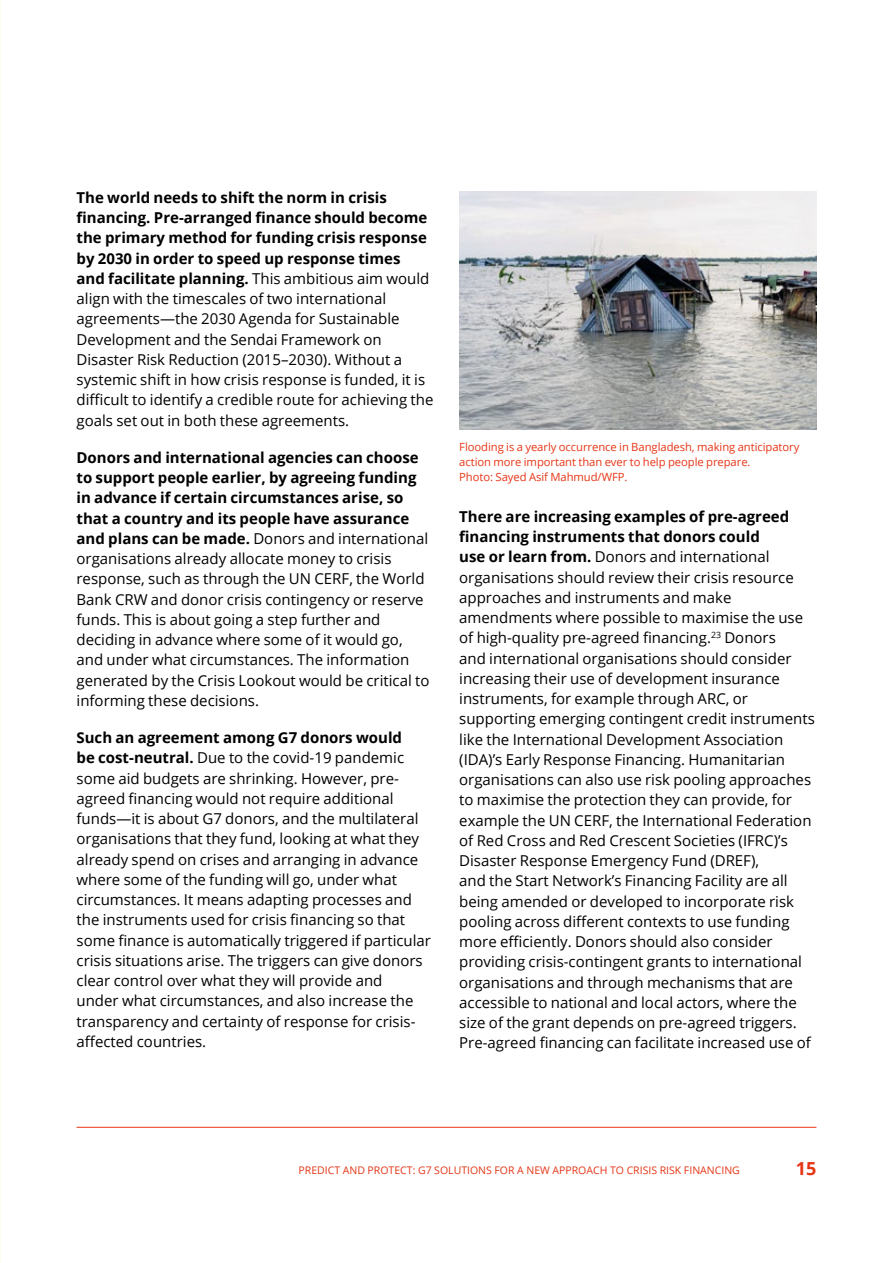
<style>
.page{position:relative;width:893px;height:1263px;background:#fff}
.page>*{position:absolute;margin:0;border:0;box-sizing:border-box;transform-origin:0 0}
.t1{font:700 18px "Open Sans";color:#e63616}
.t2{font:15px/20.2px "Open Sans";color:#000}
.t3{font:11.25px/15px "Open Sans";letter-spacing:-.005em;color:#e63616}
.t4{font:10.5px "Open Sans";color:#e63616}
.s1{font-weight:700}
</style>
<div class="page">
<hr style="left:77px;top:1127px;width:739px;height:1px;background:#e63616">
<img style="left:459px;top:191px;width:357px;height:238px">
<p class="t2" style="left:77px;top:187px;width:358px"><span class="s1">The world needs to shift the norm in crisis financing. Pre-arranged finance should become the primary method for funding crisis response by 2030 in order to speed up response times<br>and facilitate planning.</span> This ambitious aim would align with the timescales of two international agreements—the 2030 Agenda for Sustainable Development and the Sendai Framework on Disaster Risk Reduction (2015–2030). Without a systemic shift in how crisis response is funded, it is difficult to identify a credible route for achieving the goals set out in both these agreements.</p>
<p class="t2" style="left:77px;top:447px;width:354px"><span class="s1">Donors and international agencies can choose to support people earlier, by agreeing funding in advance if certain circumstances arise, so that a country and its people have assurance and plans can be made.</span> Donors and international organisations already allocate money to crisis response, such as through the UN CERF, the World Bank CRW and donor crisis contingency or reserve funds. This is about going a step further and deciding in advance where some of it would go, and under what circumstances. The information generated by the Crisis Lookout would be critical to informing these decisions.</p>
<p class="t2" style="left:77px;top:727px;width:356px"><span class="s1">Such an agreement among G7 donors would<br>be cost-neutral.</span> Due to the covid-19 pandemic some aid budgets are shrinking. However, pre&shy;agreed financing would not require additional funds—it is about G7 donors, and the multilateral organisations that they fund, looking at what they already spend on crises and arranging in advance where some of the funding will go, under what circumstances. It means adapting processes and the instruments used for crisis financing so that some finance is automatically triggered if particular crisis situations arise. The triggers can give donors clear control over what they will provide and<br>under what circumstances, and also increase the transparency and certainty of response for crisis&shy;affected countries.</p>
<p class="t3" style="left:459px;top:439px;width:342px">Flooding is a yearly occurrence in Bangladesh, making anticipatory action more important than ever to help people prepare.<br>Photo: Sayed Asif Mahmud/WFP.</p>
<p class="t2" style="left:459px;top:506px;width:357px"><span class="s1">There are increasing examples of pre-agreed financing instruments that donors could<br>use or learn from.</span> Donors and international organisations should review their crisis resource approaches and instruments and make amendments where possible to maximise the use of high-quality pre-agreed financing.<sup>23</sup> Donors<br>and international organisations should consider increasing their use of development insurance instruments, for example through ARC, or supporting emerging contingent credit instruments like the International Development Association (IDA)’s Early Response Financing. Humanitarian organisations can also use risk pooling approaches to maximise the protection they can provide, for example the UN CERF, the International Federation of Red Cross and Red Crescent Societies (IFRC)’s Disaster Response Emergency Fund (DREF),<br>and the Start Network’s Financing Facility are all being amended or developed to incorporate risk pooling across different contexts to use funding more efficiently. Donors should also consider providing crisis-contingent grants to international organisations and through mechanisms that are accessible to national and local actors, where the size of the grant depends on pre-agreed triggers.<br>Pre-agreed financing can facilitate increased use of</p>
<p class="t4" style="left:299px;top:1163px;width:443px">PREDICT AND PROTECT: G7 SOLUTIONS FOR A NEW APPROACH TO CRISIS RISK FINANCING</p>
<p class="t1" style="left:796px;top:1155px;width:22px">15</p>
</div>
